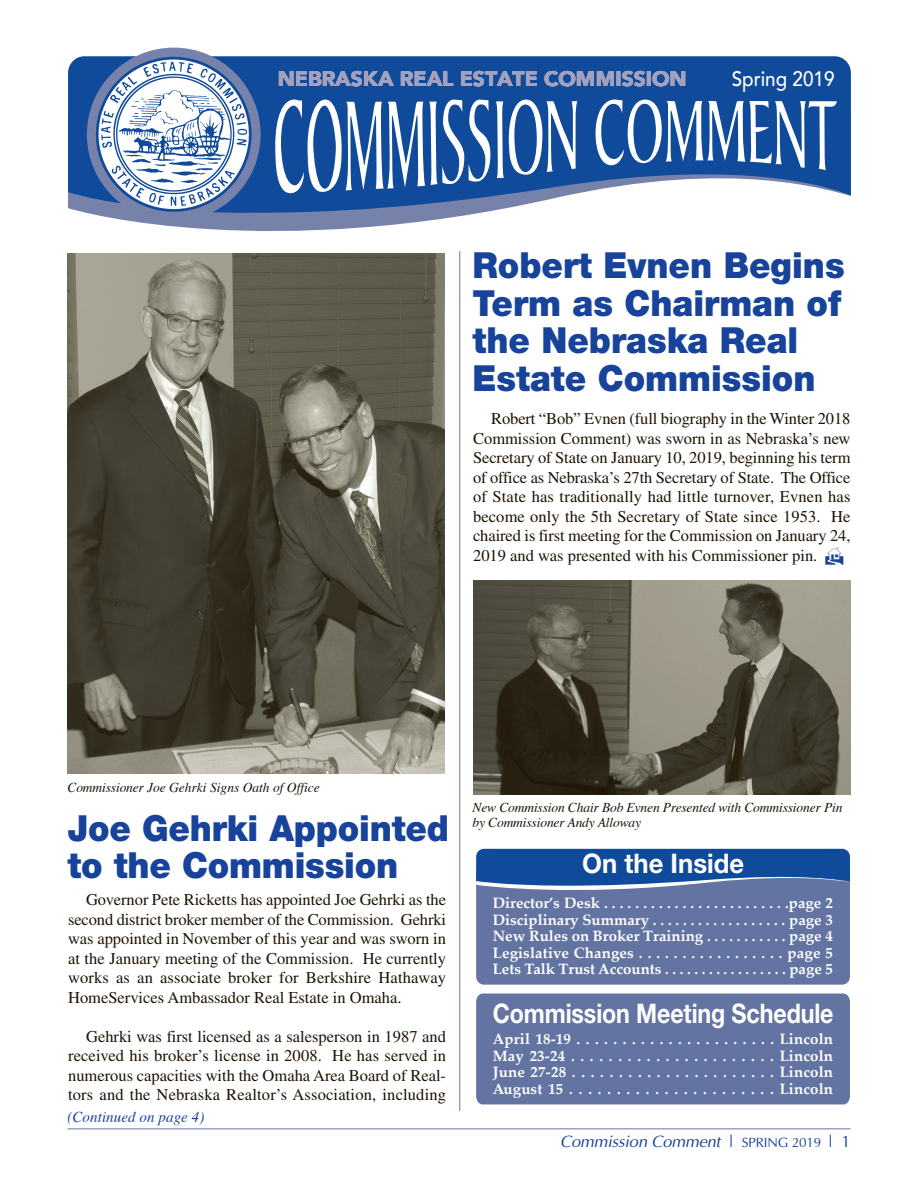
<style>
.page{position:relative;width:918px;height:1188px;background:#fff}
.page>*{position:absolute;margin:0;border:0;box-sizing:border-box;transform-origin:0 0}
.t1{font:900 36px/37.5px "Helvetica Neue";color:#17439a;scale:.95 1}
.t2{font:700 27px "Helvetica Neue LT Std";letter-spacing:-.005em;color:#fff;scale:.86 1}
.t3{font:700 27px "Helvetica Neue LT Std";letter-spacing:-.005em;color:#fff;scale:.95 1}
.t4{font:900 21px "Avenir";color:#a2a2bf}
.t5{font:500 21px "Avenir";color:#fff;scale:.9 1}
.t6{font:16.5px/19.5px "Times";color:#1f1305;text-align:justify}
.t7{font:italic 16.5px "Optima";letter-spacing:-.005em;color:#17439a}
.t8{font:700 15px/16.5px "Palatino Linotype";letter-spacing:.01em;color:#fff;text-align:justify}
.t9{font:italic 15px "Times";letter-spacing:.005em;color:#17439a}
.t10{font:italic 13.5px/15px "Times";letter-spacing:-.01em;color:#1f1305}
.s1{color:#17439a}
.s2{font-style:normal}
.s3{font-style:normal;font-size:13.5px}
</style>
<div class="page">
<hr style="left:68px;top:1128px;width:782px;height:1px;background:#7d81aa">
<hr style="left:459px;top:251px;width:1px;height:860px;background:#7d81aa">
<svg style="left:124px;top:214px;width:349px;height:17px;fill:#7782aa"></svg>
<svg style="left:68px;top:56px;width:783px;height:158px;fill:#104a9a"></svg>
<svg style="left:275px;top:99px;width:302px;height:96px"></svg>
<svg style="left:595px;top:99px;width:242px;height:71px"></svg>
<img style="left:89px;top:54px;width:169px;height:166px">
<svg style="left:476px;top:849px;width:374px;height:136px;background:#536da2"></svg>
<div style="left:476px;top:994px;width:374px;height:110px;background:#6374a2"></div>
<img style="left:68px;top:254px;width:376px;height:520px">
<img style="left:473px;top:580px;width:377px;height:215px">
<p class="t4" style="left:278px;top:65px;width:411px">NEBRASKA REAL ESTATE COMMISSION</p>
<p class="t5" style="left:732px;top:65px;width:116px">Spring 2019</p>
<h1 class="t1" style="left:473px;top:250px;width:393px">Robert Evnen Begins<br>Term as Chairman of the Nebraska Real<br>Estate Commission</h1>
<p class="t6" style="left:473px;top:411px;width:379px;text-indent:18px">Robert “Bob” Evnen (full biography in the Winter 2018<br>Commission Comment) was sworn in as Nebraska’s new Secretary of State on January 10, 2019, beginning his term of office as Nebraska’s 27th Secretary of State. The Office of State has traditionally had little turnover, Evnen has become only the 5th Secretary of State since 1953. He chaired is first meeting for the Commission on January 24, 2019 and was presented with his Commissioner pin. <span class="s1">★</span></p>
<p class="t10" style="left:68px;top:782px;width:254px">Commissioner Joe Gehrki Signs Oath of Office</p>
<h1 class="t1" style="left:67px;top:812px;width:403px">Joe Gehrki Appointed to the Commission</h1>
<p class="t6" style="left:68px;top:892px;width:380px;text-indent:18px">Governor Pete Ricketts has appointed Joe Gehrki as the second district broker member of the Commission. Gehrki was appointed in November of this year and was sworn in at the January meeting of the Commission. He currently works as an associate broker for Berkshire Hathaway HomeServices Ambassador Real Estate in Omaha.</p>
<p class="t6" style="left:68px;top:1028px;width:380px;text-indent:18px">Gehrki was first licensed as a salesperson in 1987 and received his broker’s license in 2008. He has served in numerous capacities with the Omaha Area Board of Real&shy;tors and the Nebraska Realtor’s Association, including</p>
<p class="t9" style="left:68px;top:1111px;width:138px">(Continued on page 4)</p>
<p class="t10" style="left:472px;top:801px;width:372px">New Commission Chair Bob Evnen Presented with Commissioner Pin by Commissioner Andy Alloway</p>
<h2 class="t3" style="left:582px;top:854px;width:172px">On the Inside</h2>
<p class="t8" style="left:493px;top:894px;width:342px">Director’sDesk........................page2<br>DisciplinarySummary..................page3<br>New Rules on Broker Training . . . . . . . . . . . page 4<br>LegislativeChanges.................page5<br>LetsTalkTrustAccounts.................page5</p>
<h2 class="t2" style="left:493px;top:1003px;width:398px">Commission Meeting Schedule</h2>
<p class="t8" style="left:493px;top:1030px;width:342px">April18-19......................Lincoln May23-24......................Lincoln June27-28......................Lincoln August15......................Lincoln</p>
<p class="t7" style="left:560px;top:1132px;width:292px">Commission Comment <span class="s2">|</span> <span class="s3">SPRING 2019</span> <span class="s2">| 1</span></p>
</div>
